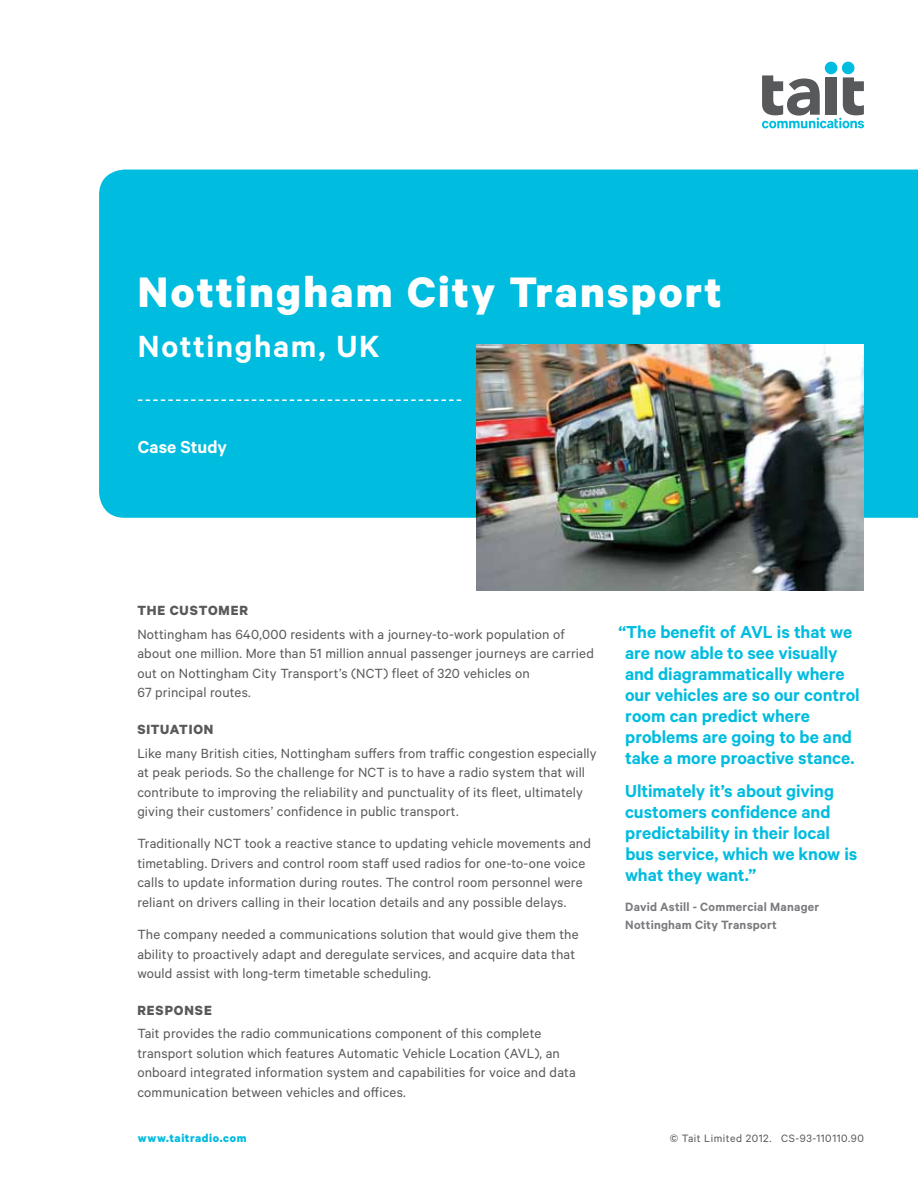
<style>
.page{position:relative;width:918px;height:1188px;background:#fff}
.page>*{position:absolute;margin:0;border:0;box-sizing:border-box;transform-origin:0 0}
.t1{font:700 48px "Calibre";letter-spacing:.045em;color:#fff}
.t2{font:600 34.5px "Calibre";letter-spacing:.045em;color:#fff}
.t3{font:600 19.5px/21px "Calibre";letter-spacing:-.005em;color:#00bcdf}
.t4{font:600 19.5px "Calibre";color:#fff}
.t5{font:15px/19.5px "Calibre";letter-spacing:.01em;color:#58595b}
.t6{font:700 15px "Calibre";letter-spacing:.06em;color:#58595b}
.t7{font:700 15px "Calibre";letter-spacing:.11em;color:#58595b}
.t8{font:600 13.5px/18.6px "Calibre";letter-spacing:.02em;color:#797a7d}
.t9{font:700 12.75px "Calibre";letter-spacing:.045em;color:#00bcdf}
.t10{font:12px "Calibre";letter-spacing:.045em;color:#58595b}
</style>
<div class="page">
<div style="left:842px;top:62px;width:12px;height:12px;background:#00bcdf;border-radius:50%"></div>
<div style="left:825px;top:62px;width:12px;height:12px;background:#00bcdf;border-radius:50%"></div>
<svg style="left:762px;top:75px;width:102px;height:53px"></svg>
<div style="left:99px;top:170px;width:819px;height:348px;background:#00bcdf"></div>
<svg style="left:138px;top:399px;width:323px;height:2px"></svg>
<img style="left:476px;top:345px;width:388px;height:246px">
<h1 class="t1" style="left:138px;top:263px;width:585px">Nottingham City Transport</h1>
<h2 class="t2" style="left:138px;top:326px;width:243px">Nottingham, UK</h2>
<h3 class="t4" style="left:138px;top:435px;width:90px">Case Study</h3>
<p class="t6" style="left:137px;top:601px;width:112px">THE CUSTOMER</p>
<p class="t5" style="left:137px;top:624px;width:458px">Nottingham has 640,000 residents with a journey-to-work population of about one million. More than 51 million annual passenger journeys are carried out on Nottingham City Transport’s (NCT) fleet of 320 vehicles on<br>67 principal routes.</p>
<p class="t7" style="left:137px;top:720px;width:78px">situation</p>
<p class="t5" style="left:137px;top:743px;width:461px">Like many British cities, Nottingham suffers from traffic congestion especially at peak periods. So the challenge for NCT is to have a radio system that will contribute to improving the reliability and punctuality of its fleet, ultimately giving their customers’ confidence in public transport.</p>
<p class="t5" style="left:137px;top:833px;width:455px">Traditionally NCT took a reactive stance to updating vehicle movements and timetabling. Drivers and control room staff used radios for one-to-one voice calls to update information during routes. The control room personnel were reliant on drivers calling in their location details and any possible delays.</p>
<p class="t5" style="left:137px;top:924px;width:443px">The company needed a communications solution that would give them the ability to proactively adapt and deregulate services, and acquire data that would assist with long-term timetable scheduling.</p>
<p class="t6" style="left:137px;top:1001px;width:76px">RESPONSE</p>
<p class="t5" style="left:137px;top:1023px;width:440px">Tait provides the radio communications component of this complete transport solution which features Automatic Vehicle Location (AVL), an onboard integrated information system and capabilities for voice and data communication between vehicles and offices.</p>
<h3 class="t3" style="left:625px;top:621px;width:236px;text-indent:-7px">“The benefit of AVL is that we are now able to see visually and diagrammatically where our vehicles are so our control room can predict where problems are going to be and take a more proactive stance.</h3>
<h3 class="t3" style="left:625px;top:780px;width:234px">Ultimately it’s about giving customers confidence and predictability in their local bus service, which we know is what they want.”</h3>
<p class="t8" style="left:625px;top:897px;width:196px">David Astill - Commercial Manager<br>Nottingham City Transport</p>
<p class="t9" style="left:138px;top:1131px;width:110px">www.taitradio.com</p>
<p class="t10" style="left:670px;top:1132px;width:196px">© Tait Limited 2012. CS-93-110110.90</p>
</div>
